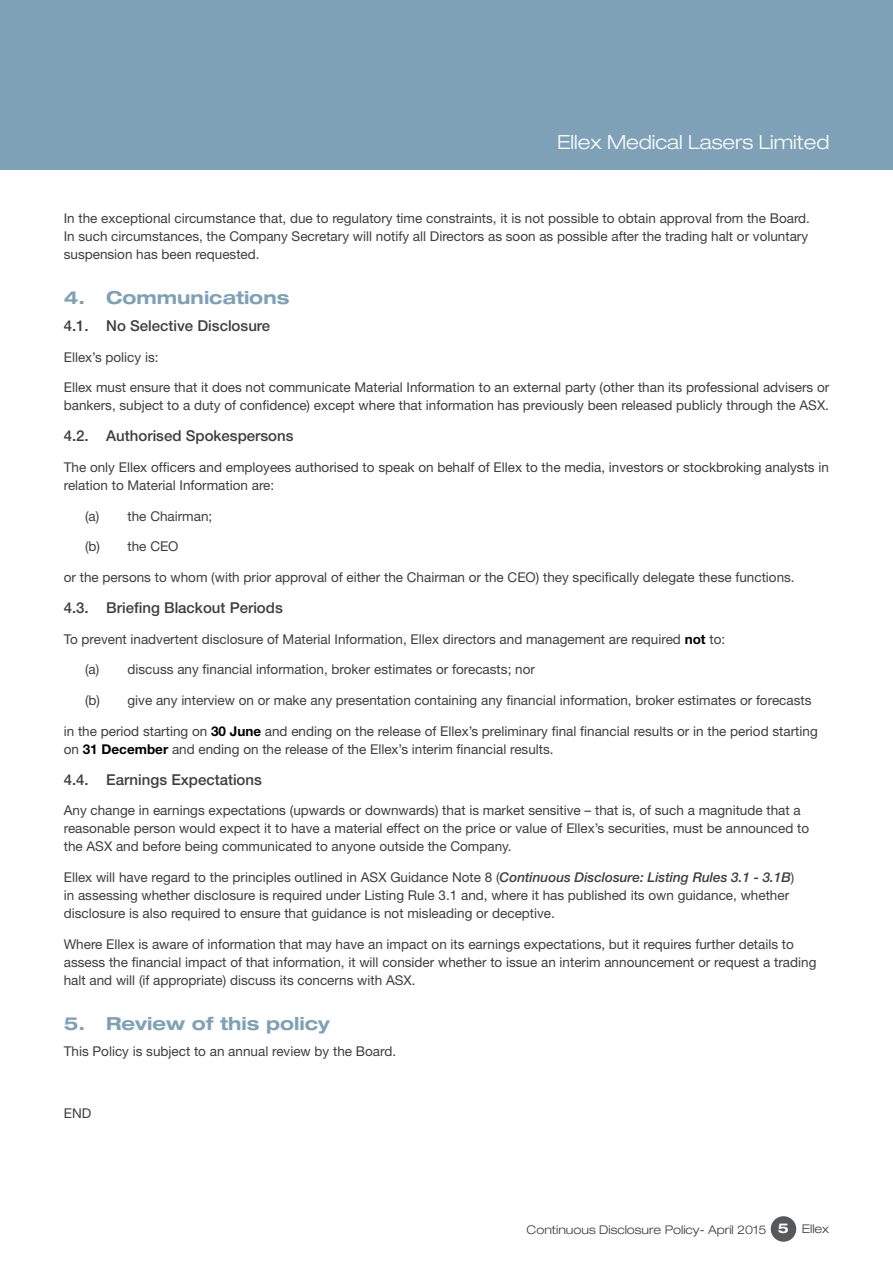
<style>
.page{position:relative;width:893px;height:1263px;background:#fff}
.page>*{position:absolute;margin:0;border:0;box-sizing:border-box;transform-origin:0 0}
.t1{font:300 expanded 19.5px "Helvetica Neue";color:#fff}
.t2{font:700 expanded 18px "Helvetica Neue";color:#7ea1b7}
.t3{font:500 15px "Helvetica Neue";color:#3e3e3f}
.t4{font:13.5px/18px "Helvetica Neue";color:#3e3e3f}
.t5{font:300 expanded 12px "Helvetica Neue";color:#3e3e3f}
.s1{font-weight:700;color:#000}
.s2{font-weight:500;font-style:italic}
.s3{font-weight:700;font-size:13.5px;color:#fff}
</style>
<div class="page">
<div style="left:0;top:0;width:893px;height:170px;background:#7ea1b7"></div>
<div style="left:771px;top:1216px;width:25px;height:26px;background:#57585a;border-radius:50%"></div>
<h1 class="t1" style="left:557px;top:130px;width:274px">Ellex Medical Lasers Limited</h1>
<p class="t4" style="left:64px;top:209px;width:748px">In the exceptional circumstance that, due to regulatory time constraints, it is not possible to obtain approval from the Board.<br>In such circumstances, the Company Secretary will notify all Directors as soon as possible after the trading halt or voluntary suspension has been requested.</p>
<p class="t2" style="left:64px;top:287px;width:227px">4. Communications</p>
<p class="t3" style="left:64px;top:316px;width:208px">4.1. No Selective Disclosure</p>
<p class="t4" style="left:64px;top:347px;width:96px">Ellex’s policy is:</p>
<p class="t4" style="left:64px;top:378px;width:767px">Ellex must ensure that it does not communicate Material Information to an external party (other than its professional advisers or bankers, subject to a duty of confidence) except where that information has previously been released publicly through the ASX.</p>
<p class="t3" style="left:64px;top:427px;width:231px">4.2. Authorised Spokespersons</p>
<p class="t4" style="left:64px;top:458px;width:767px">The only Ellex officers and employees authorised to speak on behalf of Ellex to the media, investors or stockbroking analysts in relation to Material Information are:</p>
<p class="t4" style="left:85px;top:507px;width:129px">(a) the Chairman;</p>
<p class="t4" style="left:85px;top:537px;width:95px">(b) the CEO</p>
<p class="t4" style="left:64px;top:568px;width:732px">or the persons to whom (with prior approval of either the Chairman or the CEO) they specifically delegate these functions.</p>
<p class="t3" style="left:64px;top:598px;width:220px">4.3. Briefing Blackout Periods</p>
<p class="t4" style="left:64px;top:630px;width:663px">To prevent inadvertent disclosure of Material Information, Ellex directors and management are required <span class="s1">not</span> to:</p>
<p class="t4" style="left:85px;top:660px;width:451px">(a) discuss any financial information, broker estimates or forecasts; nor</p>
<p class="t4" style="left:85px;top:691px;width:728px">(b) give any interview on or make any presentation containing any financial information, broker estimates or forecasts</p>
<p class="t4" style="left:64px;top:722px;width:755px">in the period starting on <span class="s1">30 June</span> and ending on the release of Ellex’s preliminary final financial results or in the period starting on <span class="s1">31 December</span> and ending on the release of the Ellex’s interim financial results.</p>
<p class="t3" style="left:64px;top:770px;width:200px">4.4. Earnings Expectations</p>
<p class="t4" style="left:64px;top:801px;width:747px">Any change in earnings expectations (upwards or downwards) that is market sensitive – that is, of such a magnitude that a reasonable person would expect it to have a material effect on the price or value of Ellex’s securities, must be announced to the ASX and before being communicated to anyone outside the Company.</p>
<p class="t4" style="left:64px;top:868px;width:732px">Ellex will have regard to the principles outlined in ASX Guidance Note 8 (<span class="s2">Continuous Disclosure: Listing Rules 3.1 - 3.1B</span>) in assessing whether disclosure is required under Listing Rule 3.1 and, where it has published its own guidance, whether disclosure is also required to ensure that guidance is not misleading or deceptive.</p>
<p class="t4" style="left:64px;top:935px;width:754px">Where Ellex is aware of information that may have an impact on its earnings expectations, but it requires further details to assess the financial impact of that information, it will consider whether to issue an interim announcement or request a trading halt and will (if appropriate) discuss its concerns with ASX.</p>
<p class="t2" style="left:64px;top:1012px;width:268px">5. Review of this policy</p>
<p class="t4" style="left:64px;top:1042px;width:334px">This Policy is subject to an annual review by the Board.</p>
<p class="t4" style="left:64px;top:1104px;width:29px">END</p>
<p class="t5" style="left:527px;top:1222px;width:304px">Continuous Disclosure Policy- April 2015 <span class="s3">5</span> Ellex</p>
</div>
